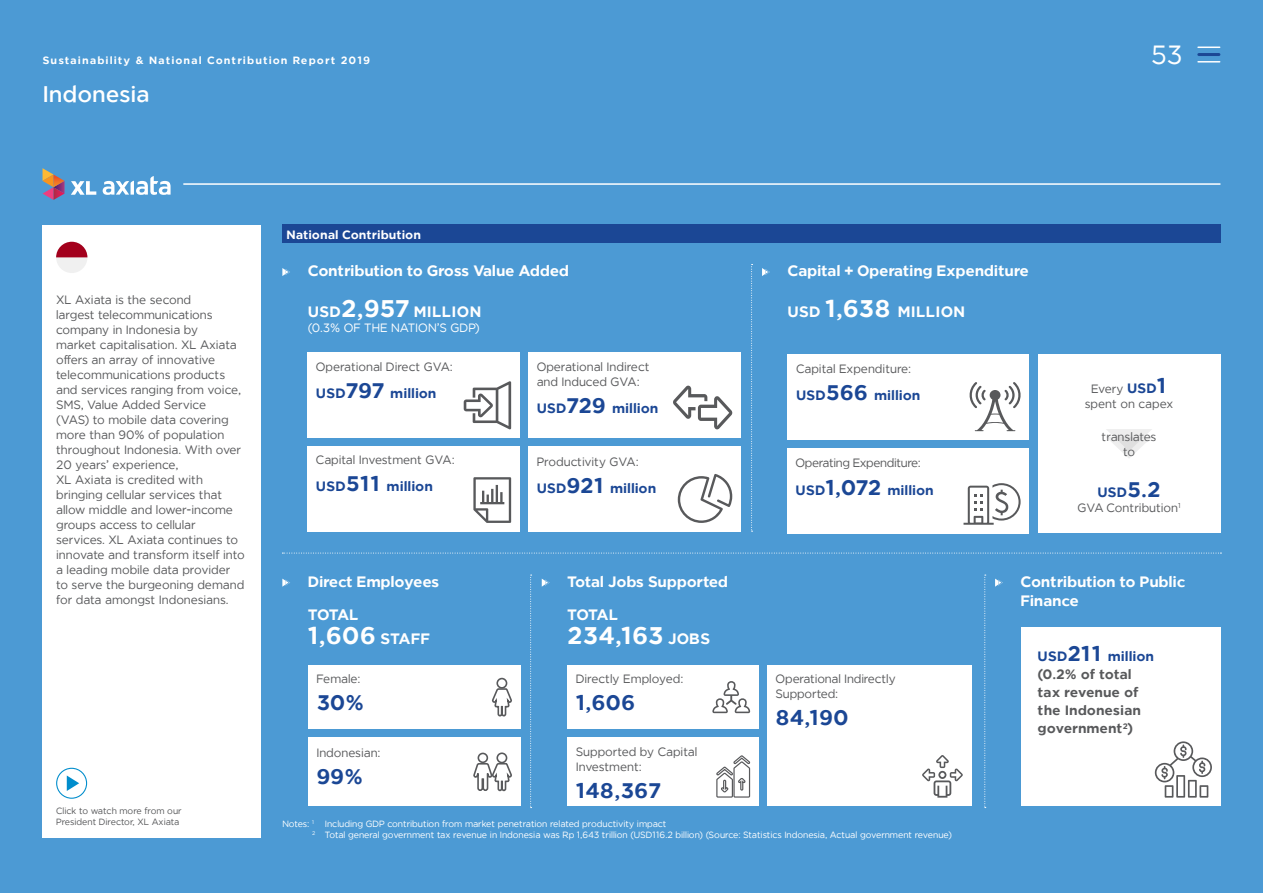
<style>
.page{position:relative;width:1263px;height:893px;background:#4c9ad4}
.page>*{position:absolute;margin:0;border:0;box-sizing:border-box;transform-origin:0 0}
.t1{font:26.25px "Axiata";color:#fff}
.t2{font:700 24px "Axiata";letter-spacing:-.005em;color:#fff}
.t3{font:500 22.5px "Axiata";letter-spacing:-.005em;color:#fff}
.t4{font:700 21px "Axiata";color:#1b4795}
.t5{font:700 15px/19.5px "Axiata";letter-spacing:-.02em;color:#fff}
.t6{font:700 15px "Axiata";letter-spacing:.02em;color:#fff}
.t7{font:700 13.5px "Axiata";color:#1b4795}
.t8{font:700 13.5px/18px "Axiata";letter-spacing:-.005em;color:#58595b}
.t9{font:12px/15px "Axiata";letter-spacing:-.005em;color:#58595b}
.t10{font:12px "Axiata";color:#fff}
.t11{font:12px "Axiata";letter-spacing:-.035em;color:#58595b}
.t12{font:700 12px "Axiata";letter-spacing:-.005em;color:#fff}
.t13{font:700 10.5px "Axiata";letter-spacing:.1em;color:#fff}
.t14{font:9px/10.5px "Axiata";letter-spacing:-.005em;color:#fff}
.t15{font:9px/10.5px "Axiata";letter-spacing:-.005em;color:#58595b}
.s1{font-size:24px}
.s2{font-size:21px}
.s3{font-size:15px}
.s4{font-weight:700;font-size:13.5px;color:#1b4795}
.s5{font-weight:700;font-size:21px;color:#1b4795}
.s6{color:#1b4795}
.s7{font-size:21px;color:#1b4795}
</style>
<div class="page">
<div style="left:43px;top:225px;width:218px;height:613px;background:#fff"></div>
<hr style="left:183px;top:183px;width:1037px;height:2px;background:#fff">
<div style="left:282px;top:225px;width:938px;height:18px;background:#1b4795"></div>
<svg style="left:282px;top:579px;width:8px;height:8px"></svg>
<div style="left:308px;top:665px;width:212px;height:64px;background:#fff"></div>
<div style="left:308px;top:737px;width:212px;height:69px;background:#fff"></div>
<div style="left:496px;top:752px;width:11px;height:11px;border:2px solid #58595b;border-radius:50%"></div>
<svg style="left:474px;top:754px;width:38px;height:38px"></svg>
<div style="left:477px;top:753px;width:11px;height:10px;border:2px solid #58595b;border-radius:50%"></div>
<svg style="left:762px;top:268px;width:8px;height:8px"></svg>
<div style="left:787px;top:355px;width:242px;height:85px;background:#fff"></div>
<div style="left:787px;top:448px;width:242px;height:85px;background:#fff"></div>
<svg style="left:969px;top:382px;width:52px;height:49px"></svg>
<svg style="left:963px;top:483px;width:57px;height:42px"></svg>
<div style="left:1037px;top:355px;width:183px;height:178px;background:#fff"></div>
<svg style="left:1106px;top:429px;width:46px;height:29px"></svg>
<svg style="left:995px;top:579px;width:8px;height:8px"></svg>
<div style="left:1020px;top:627px;width:200px;height:179px;background:#fff"></div>
<svg style="left:1155px;top:741px;width:57px;height:57px"></svg>
<svg style="left:43px;top:168px;width:22px;height:32px"></svg>
<svg style="left:103px;top:176px;width:68px;height:19px"></svg>
<svg style="left:71px;top:181px;width:25px;height:14px"></svg>
<div style="left:56px;top:242px;width:31px;height:31px;background:#f0f0f0;border-radius:50%"></div>
<svg style="left:56px;top:242px;width:31px;height:15px"></svg>
<svg style="left:282px;top:268px;width:8px;height:8px"></svg>
<div style="left:528px;top:353px;width:213px;height:85px;background:#fff"></div>
<svg style="left:673px;top:386px;width:59px;height:43px"></svg>
<div style="left:307px;top:353px;width:213px;height:85px;background:#fff"></div>
<svg style="left:464px;top:381px;width:47px;height:48px"></svg>
<div style="left:307px;top:446px;width:213px;height:85px;background:#fff"></div>
<svg style="left:473px;top:477px;width:38px;height:46px"></svg>
<div style="left:528px;top:446px;width:213px;height:85px;background:#fff"></div>
<svg style="left:678px;top:474px;width:54px;height:49px"></svg>
<svg style="left:542px;top:579px;width:8px;height:8px"></svg>
<div style="left:567px;top:665px;width:192px;height:64px;background:#fff"></div>
<svg style="left:712px;top:681px;width:38px;height:32px"></svg>
<div style="left:767px;top:665px;width:204px;height:141px;background:#fff"></div>
<svg style="left:922px;top:755px;width:41px;height:43px"></svg>
<div style="left:567px;top:737px;width:192px;height:69px;background:#fff"></div>
<svg style="left:716px;top:755px;width:35px;height:43px"></svg>
<svg style="left:282px;top:553px;width:939px;height:1px"></svg>
<svg style="left:751px;top:264px;width:2px;height:268px"></svg>
<svg style="left:530px;top:575px;width:2px;height:233px"></svg>
<svg style="left:984px;top:575px;width:2px;height:233px"></svg>
<hr style="left:1199px;top:53px;width:20px;height:3px;background:#1b4795">
<svg style="left:1198px;top:47px;width:22px;height:1px"></svg>
<hr style="left:1198px;top:61px;width:22px;height:2px;background:#fff">
<div style="left:56px;top:768px;width:31px;height:31px;border:1px solid #008dcc;border-radius:50%"></div>
<svg style="left:67px;top:775px;width:12px;height:16px"></svg>
<div style="left:496px;top:678px;width:11px;height:11px;border:2px solid #58595b;border-radius:50%"></div>
<svg style="left:492px;top:680px;width:20px;height:37px"></svg>
<p class="t13" style="left:43px;top:53px;width:329px">Sustainability &amp; National Contribution Report 2019</p>
<h1 class="t1" style="left:1151px;top:39px;width:33px">53</h1>
<h3 class="t3" style="left:43px;top:79px;width:109px">Indonesia</h3>
<p class="t9" style="left:56px;top:292px;width:190px">XL Axiata is the second<br>largest telecommunications company in Indonesia by<br>market capitalisation. XL Axiata offers an array of innovative telecommunications products and services ranging from voice,<br>SMS, Value Added Service<br>(VAS) to mobile data covering more than 90% of population throughout Indonesia. With over<br>20 years’ experience,<br>XL Axiata is credited with bringing cellular services that allow middle and lower-income groups access to cellular services. XL Axiata continues to innovate and transform itself into a leading mobile data provider to serve the burgeoning demand for data amongst Indonesians.</p>
<p class="t15" style="left:56px;top:806px;width:127px">Click to watch more from our<br>President Director, XL Axiata</p>
<p class="t12" style="left:287px;top:227px;width:136px">National Contribution</p>
<p class="t5" style="left:308px;top:260px;width:263px">Contribution to Gross Value Added</p>
<p class="t6" style="left:308px;top:302px;width:175px">USD<span class="s1">2,957</span> MILLION</p>
<p class="t10" style="left:308px;top:320px;width:173px">(0.3% OF THE NATION’S GDP)</p>
<p class="t9" style="left:537px;top:359px;width:115px">Operational Indirect and Induced GVA:</p>
<p class="t7" style="left:537px;top:399px;width:123px">USD<span class="s2">729</span> million</p>
<p class="t9" style="left:316px;top:359px;width:138px">Operational Direct GVA:</p>
<p class="t7" style="left:316px;top:384px;width:122px">USD<span class="s2">797</span> million</p>
<p class="t9" style="left:316px;top:452px;width:140px">Capital Investment GVA:</p>
<p class="t7" style="left:316px;top:478px;width:118px">USD<span class="s2">511</span> million</p>
<p class="t5" style="left:308px;top:571px;width:133px">Direct Employees</p>
<p class="t5" style="left:308px;top:604px;width:52px">TOTAL</p>
<h2 class="t2" style="left:308px;top:620px;width:124px">1,606 <span class="s3">STAFF</span></h2>
<p class="t9" style="left:316px;top:671px;width:45px">Female:</p>
<h3 class="t4" style="left:316px;top:689px;width:49px">30%</h3>
<p class="t9" style="left:316px;top:745px;width:65px">Indonesian:</p>
<h3 class="t4" style="left:316px;top:763px;width:48px">99%</h3>
<p class="t9" style="left:537px;top:454px;width:103px">Productivity GVA:</p>
<p class="t7" style="left:537px;top:479px;width:121px">USD<span class="s2">921</span> million</p>
<p class="t5" style="left:567px;top:571px;width:162px">Total Jobs Supported</p>
<p class="t5" style="left:567px;top:604px;width:52px">TOTAL</p>
<h2 class="t2" style="left:567px;top:620px;width:145px">234,163 <span class="s3">JOBS</span></h2>
<p class="t9" style="left:576px;top:671px;width:109px">Directly Employed:</p>
<h3 class="t4" style="left:576px;top:689px;width:61px">1,606</h3>
<p class="t9" style="left:576px;top:744px;width:123px">Supported by Capital<br>Investment:</p>
<h3 class="t4" style="left:576px;top:777px;width:87px">148,367</h3>
<p class="t5" style="left:787px;top:260px;width:243px">Capital + Operating Expenditure</p>
<p class="t6" style="left:787px;top:302px;width:179px">USD <span class="s1">1,638</span> MILLION</p>
<p class="t9" style="left:796px;top:361px;width:116px">Capital Expenditure:</p>
<p class="t7" style="left:796px;top:386px;width:126px">USD<span class="s2">566</span> million</p>
<p class="t11" style="left:796px;top:456px;width:126px">Operating Expenditure:</p>
<p class="t7" style="left:796px;top:481px;width:140px">USD<span class="s2">1,072</span> million</p>
<p class="t9" style="left:1085px;top:381px;width:90px;text-align:center">Every <span class="s4">USD</span><span class="s5">1 </span>spent on capex</p>
<p class="t9" style="left:1102px;top:429px;width:56px;text-align:center">translates to</p>
<p class="t7" style="left:1097px;top:483px;width:65px">USD<span class="s2">5.2</span></p>
<p class="t9" style="left:1077px;top:500px;width:105px">GVA Contribution<sup>1</sup></p>
<p class="t9" style="left:776px;top:671px;width:122px">Operational Indirectly<br>Supported:</p>
<h3 class="t4" style="left:776px;top:704px;width:75px">84,190</h3>
<p class="t5" style="left:1020px;top:571px;width:166px">Contribution to Public<br>Finance</p>
<p class="t8" style="left:1037px;top:647px;width:118px"><span class="s6">USD</span><span class="s7">211</span> <span class="s6">million </span>(0.2% of total tax revenue of the Indonesian government<sup>2</sup>)</p>
<p class="t14" style="left:312px;top:818px;width:641px;text-indent:-30px">Notes: <sup>1</sup> Including GDP contribution from market penetration related productivity impact<br><sup>2</sup> Total general government tax revenue in Indonesia was Rp 1,643 trillion (USD116.2 billion) (Source: Statistics Indonesia, Actual government revenue)</p>
</div>
